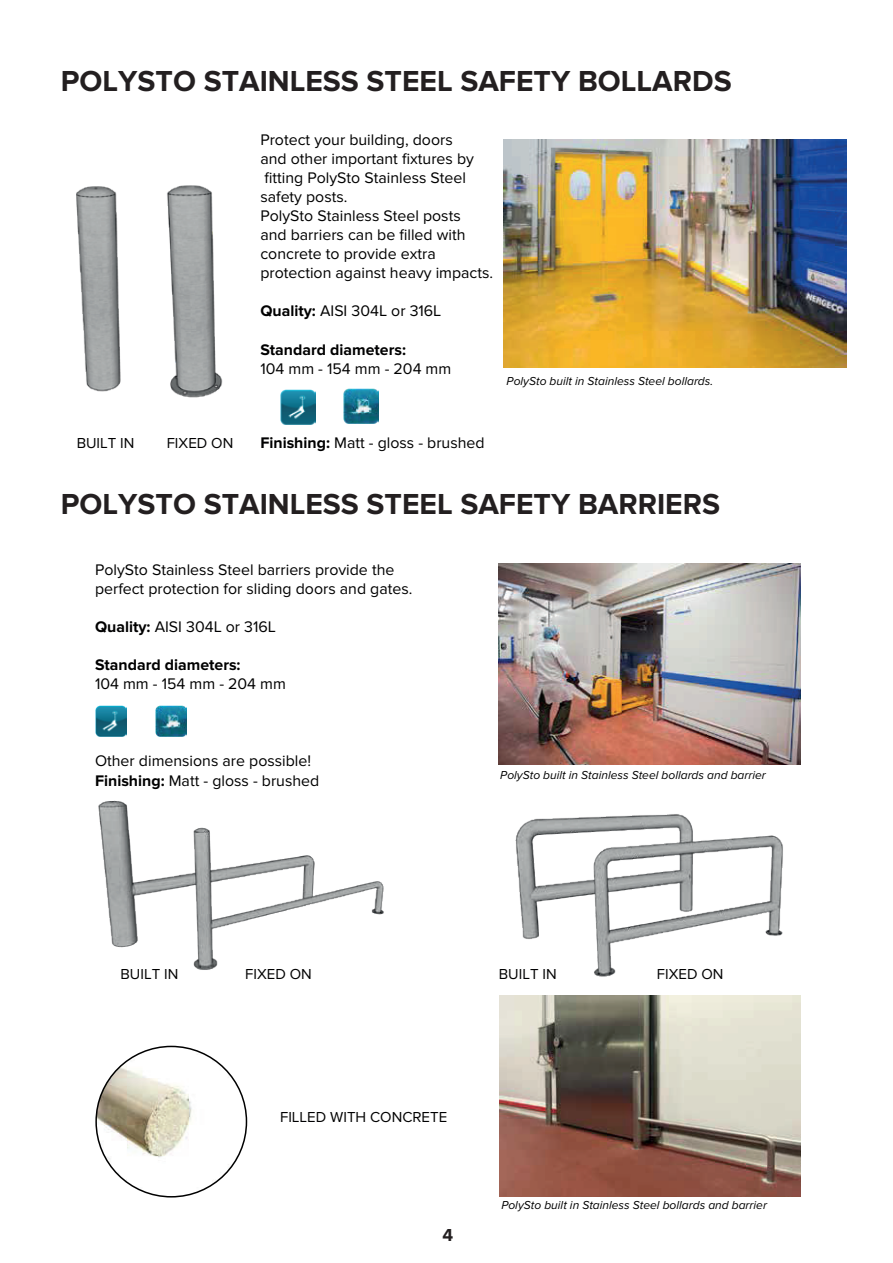
<style>
.page{position:relative;width:893px;height:1263px;background:#fff}
.page>*{position:absolute;margin:0;border:0;box-sizing:border-box;transform-origin:0 0}
.t1{font:700 30px "Proxima Nova";color:#231f20}
.t2{font:700 18px "Proxima Nova";color:#231f20}
.t3{font:15.9px/19px "Proxima Nova";color:#000001}
.t4{font:700 15.9px "Proxima Nova";color:#000001}
.t5{font:15px "Proxima Nova";color:#000001}
.t6{font:italic 12px "Proxima Nova";color:#000001}
.t7{font:italic 9.3px "Myriad Pro";color:#484b4c}
.s1{font-weight:700}
</style>
<div class="page">
<img style="left:76px;top:186px;width:45px;height:206px">
<img style="left:499px;top:564px;width:301px;height:201px">
<img style="left:95px;top:706px;width:31px;height:31px">
<img style="left:156px;top:706px;width:31px;height:31px">
<img style="left:167px;top:185px;width:56px;height:213px">
<img style="left:280px;top:389px;width:35px;height:36px">
<img style="left:343px;top:388px;width:36px;height:36px">
<img style="left:98px;top:800px;width:286px;height:170px">
<img style="left:515px;top:814px;width:268px;height:163px">
<img style="left:499px;top:995px;width:302px;height:201px">
<img style="left:504px;top:139px;width:343px;height:229px">
<img style="left:96px;top:1048px;width:150px;height:149px">
<h1 class="t1" style="left:61px;top:64px;width:672px">POLYSTO STAINLESS STEEL SAFETY BOLLARDS</h1>
<p class="t5" style="left:77px;top:435px;width:59px">BUILT IN</p>
<p class="t5" style="left:167px;top:435px;width:68px">FIXED ON</p>
<p class="t3" style="left:260px;top:130px;width:234px">Protect your building, doors<br>and other important fixtures by fitting PolySto Stainless Steel safety posts.<br>PolySto Stainless Steel posts<br>and barriers can be filled with concrete to provide extra protection against heavy impacts.</p>
<p class="t3" style="left:260px;top:302px;width:183px"><span class="s1">Quality:</span> AISI 304L or 316L</p>
<p class="t4" style="left:260px;top:340px;width:147px">Standard diameters:</p>
<p class="t3" style="left:260px;top:359px;width:192px">104 mm - 154 mm - 204 mm</p>
<p class="t6" style="left:507px;top:374px;width:208px">PolySto built in Stainless Steel bollards.</p>
<p class="t3" style="left:260px;top:434px;width:226px"><span class="s1">Finishing:</span> Matt - gloss - brushed</p>
<h1 class="t1" style="left:61px;top:486px;width:661px">POLYSTO STAINLESS STEEL SAFETY BARRIERS</h1>
<p class="t3" style="left:95px;top:560px;width:319px">PolySto Stainless Steel barriers provide the perfect protection for sliding doors and gates.</p>
<p class="t3" style="left:95px;top:617px;width:183px"><span class="s1">Quality:</span> AISI 304L or 316L</p>
<p class="t4" style="left:95px;top:656px;width:147px">Standard diameters:</p>
<p class="t3" style="left:95px;top:675px;width:192px">104 mm - 154 mm - 204 mm</p>
<p class="t3" style="left:95px;top:751px;width:218px">Other dimensions are possible!</p>
<p class="t3" style="left:95px;top:771px;width:226px"><span class="s1">Finishing:</span> Matt - gloss - brushed</p>
<p class="t6" style="left:500px;top:768px;width:267px">PolySto built in Stainless Steel bollards and barrier</p>
<p class="t7" style="left:685px;top:770px;width:3px">.</p>
<p class="t5" style="left:121px;top:965px;width:59px">BUILT IN</p>
<p class="t5" style="left:245px;top:965px;width:68px">FIXED ON</p>
<p class="t5" style="left:499px;top:965px;width:59px">BUILT IN</p>
<p class="t5" style="left:657px;top:965px;width:68px">FIXED ON</p>
<p class="t5" style="left:280px;top:1108px;width:169px">FILLED WITH CONCRETE</p>
<p class="t2" style="left:442px;top:1224px;width:12px">4</p>
<p class="t6" style="left:501px;top:1198px;width:267px">PolySto built in Stainless Steel bollards and barrier</p>
</div>
